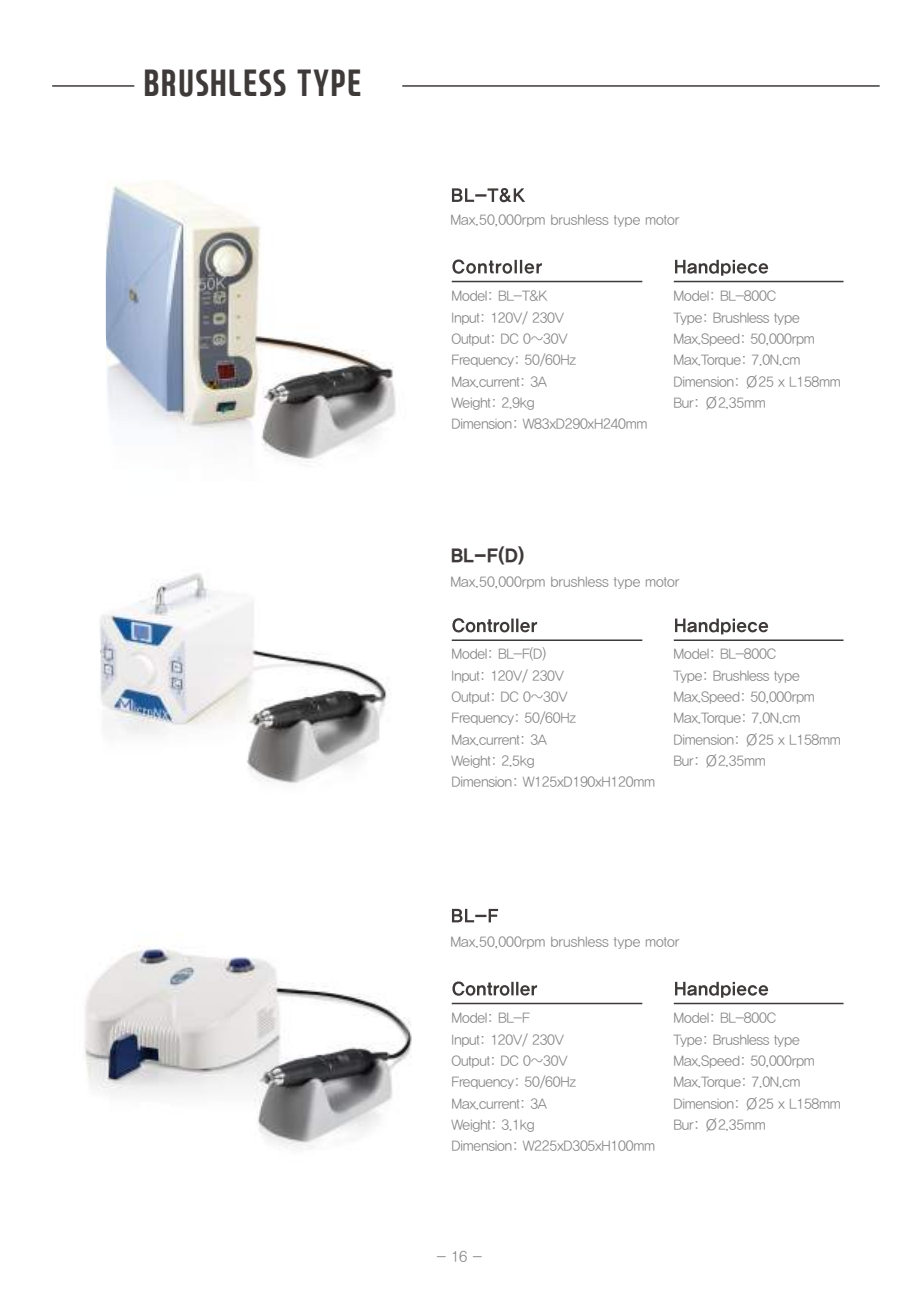
<style>
.page{position:relative;width:919px;height:1289px;background:#fff}
.page>*{position:absolute;margin:0;border:0;box-sizing:border-box;transform-origin:0 0}
.t1{font:37.5px "Swagger TTF";letter-spacing:.03em;color:#3e3a39}
.t2{font:18.6px "YDIYGO360";color:#3e3a39}
.t3{font:15px "YDIYGO320";color:#888}
.t4{font:14.25px/21.3px "YDIYGO320";letter-spacing:-.02em;color:#888}
.t5{font:14.25px "YDIYGO320";color:#888}
</style>
<div class="page">
<hr style="left:402px;top:85px;width:477px;height:2px;background:#3e3a39">
<hr style="left:52px;top:85px;width:82px;height:2px;background:#3e3a39">
<img style="left:106px;top:182px;width:290px;height:280px">
<img style="left:100px;top:573px;width:291px;height:211px">
<img style="left:85px;top:945px;width:327px;height:204px">
<svg style="left:452px;top:188px;width:73px;height:14px"></svg>
<svg style="left:452px;top:908px;width:46px;height:14px"></svg>
<svg style="left:452px;top:259px;width:90px;height:15px"></svg>
<hr style="left:451px;top:281px;width:191px;height:1px;background:#3d3a39">
<svg style="left:675px;top:260px;width:93px;height:16px"></svg>
<hr style="left:673px;top:281px;width:170px;height:1px;background:#3d3a39">
<svg style="left:452px;top:618px;width:85px;height:14px"></svg>
<hr style="left:451px;top:639px;width:191px;height:2px;background:#3d3a39">
<svg style="left:675px;top:618px;width:93px;height:16px"></svg>
<hr style="left:673px;top:639px;width:170px;height:2px;background:#3d3a39">
<svg style="left:452px;top:981px;width:85px;height:14px"></svg>
<hr style="left:451px;top:1002px;width:191px;height:2px;background:#3d3a39">
<svg style="left:675px;top:981px;width:93px;height:16px"></svg>
<hr style="left:673px;top:1002px;width:170px;height:2px;background:#3d3a39">
<h1 class="t1" style="left:143px;top:66px;width:219px">BRUSHLESS TYPE</h1>
<p class="t5" style="left:450px;top:212px;width:230px">Max.50,000rpm brushless type motor</p>
<p class="t4" style="left:451px;top:286px;width:197px">Model: BL-T&amp;K<br>Input: 120V/ 230V<br>Output: DC 0~30V<br>Frequency: 50/60Hz<br>Max.current: 3A<br>Weight: 2.9kg<br>Dimension: W83xD290xH240mm</p>
<p class="t4" style="left:673px;top:286px;width:169px">Model: BL-800C<br>Type: Brushless type<br>Max.Speed: 50,000rpm<br>Max.Torque: 7.0N.cm<br>Dimension: Ø25 x L158mm<br>Bur: Ø2.35mm</p>
<h2 class="t2" style="left:451px;top:544px;width:75px">BL-F(D)</h2>
<p class="t5" style="left:450px;top:574px;width:230px">Max.50,000rpm brushless type motor</p>
<p class="t4" style="left:451px;top:643px;width:205px">Model: BL-F(D)<br>Input: 120V/ 230V<br>Output: DC 0~30V<br>Frequency: 50/60Hz<br>Max.current: 3A<br>Weight: 2.5kg<br>Dimension: W125xD190xH120mm</p>
<p class="t4" style="left:673px;top:643px;width:169px">Model: BL-800C<br>Type: Brushless type<br>Max.Speed: 50,000rpm<br>Max.Torque: 7.0N.cm<br>Dimension: Ø25 x L158mm<br>Bur: Ø2.35mm</p>
<p class="t5" style="left:450px;top:933px;width:230px">Max.50,000rpm brushless type motor</p>
<p class="t4" style="left:451px;top:1007px;width:205px">Model: BL-F<br>Input: 120V/ 230V<br>Output: DC 0~30V<br>Frequency: 50/60Hz<br>Max.current: 3A<br>Weight: 3.1kg<br>Dimension: W225xD305xH100mm</p>
<p class="t4" style="left:673px;top:1007px;width:169px">Model: BL-800C<br>Type: Brushless type<br>Max.Speed: 50,000rpm<br>Max.Torque: 7.0N.cm<br>Dimension: Ø25 x L158mm<br>Bur: Ø2.35mm</p>
<p class="t3" style="left:436px;top:1248px;width:47px">- 16 -</p>
</div>
